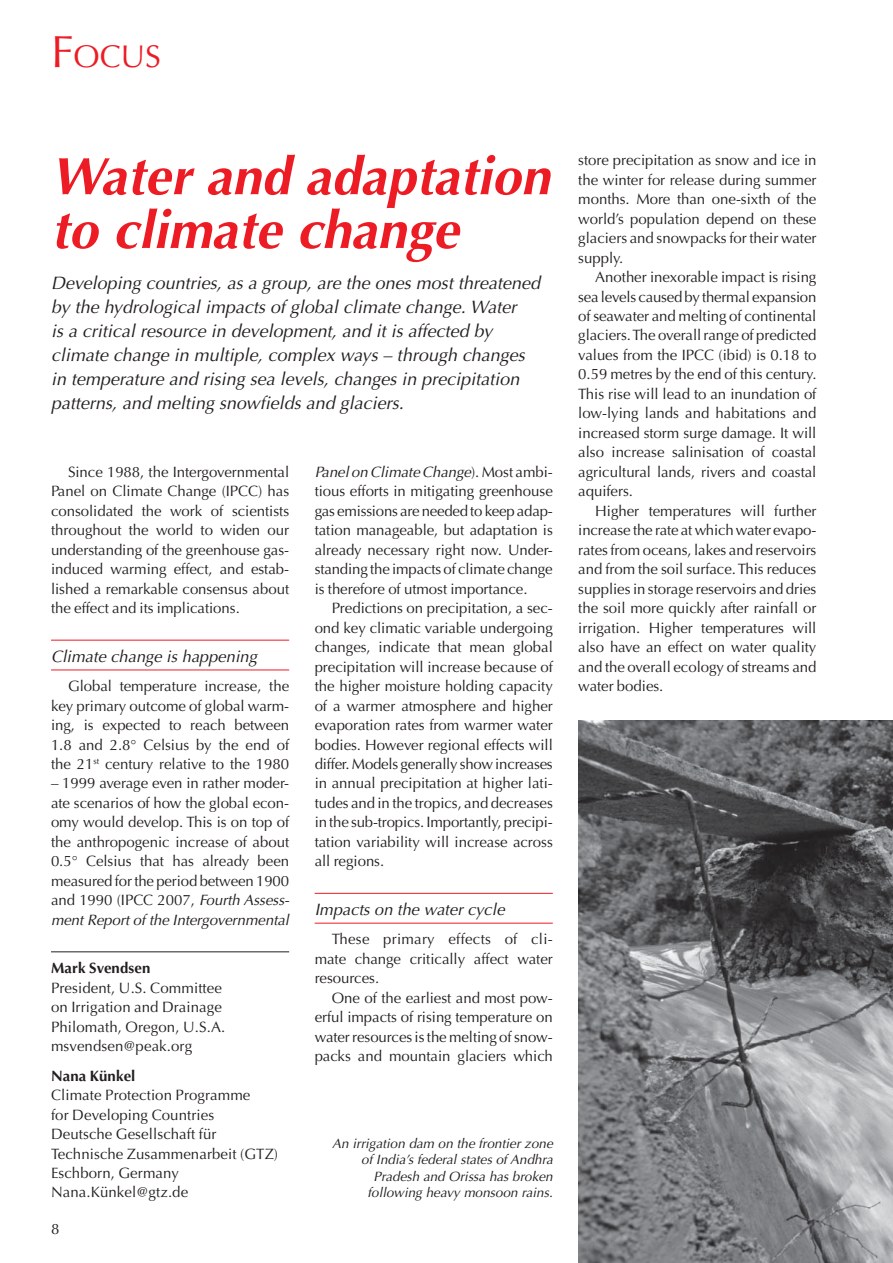
<style>
.page{position:relative;width:893px;height:1263px;background:#fff}
.page>*{position:absolute;margin:0;border:0;box-sizing:border-box;transform-origin:0 0}
.t1{font:italic 700 52.5px/53.7px "Optima";color:#ed1c24}
.t2{font:31.5px "Optima";color:#ed1c24}
.t3{font:italic 18px/24px "Optima";color:#231f20}
.t4{font:italic 16.5px "Optima";color:#231f20}
.t5{font:15px/19.5px "Optima";letter-spacing:-.005em;color:#231f20;text-align:justify}
.t6{font:700 15px "Optima";letter-spacing:.005em;color:#231f20}
.t7{font:italic 13.5px/16.5px "Optima";color:#231f20;text-align:right}
.s1{font-size:45px}
.s2{font-style:italic}
</style>
<div class="page">
<hr style="left:51px;top:640px;width:238px;height:1px;background:#ed1c24">
<hr style="left:51px;top:669px;width:238px;height:1px;background:#ed1c24">
<hr style="left:315px;top:893px;width:238px;height:1px;background:#ed1c24">
<hr style="left:315px;top:923px;width:238px;height:1px;background:#ed1c24">
<hr style="left:51px;top:951px;width:238px;height:1px;background:#231f20">
<img style="left:578px;top:720px;width:315px;height:543px">
<h2 class="t2" style="left:51px;top:43px;width:112px"><span class="s1">F</span>OCUS</h2>
<h1 class="t1" style="left:51px;top:155px;width:500px">Water and adaptation to climate change</h1>
<p class="t3" style="left:51px;top:273px;width:490px">Developing countries, as a group, are the ones most threatened by the hydrological impacts of global climate change. Water<br>is a critical resource in development, and it is affected by climate change in multiple, complex ways – through changes in temperature and rising sea levels, changes in precipitation patterns, and melting snowfields and glaciers.</p>
<p class="t5" style="left:51px;top:463px;width:240px;text-indent:17px">Since 1988, the Intergovernmental Panel on Climate Change (IPCC) has consolidated the work of scientists throughout the world to widen our understanding of the greenhouse gas&shy;induced warming effect, and estab&shy;lished a remarkable consensus about the effect and its implications.</p>
<p class="t4" style="left:51px;top:649px;width:208px">Climate change is happening</p>
<p class="t5" style="left:51px;top:678px;width:240px;text-indent:17px">Global temperature increase, the key primary outcome of global warm&shy;ing, is expected to reach between 1.8 and 2.8° Celsius by the end of the 21<sup>st</sup> century relative to the 1980</p>
<p class="t5" style="left:51px;top:775px;width:240px">– 1999 average even in rather moder&shy;ate scenarios of how the global econ&shy;omy would develop. This is on top of the anthropogenic increase of about 0.5° Celsius that has already been measured for the period between 1900 and 1990 (IPCC 2007, <span class="s2">Fourth Assess&shy;ment Report of the Intergovernmental</span></p>
<p class="t6" style="left:51px;top:962px;width:101px">Mark Svendsen</p>
<p class="t5" style="left:51px;top:979px;width:176px;text-align:left">President, U.S. Committee on Irrigation and Drainage<br>Philomath, Oregon, U.S.A. msvendsen@peak.org</p>
<p class="t6" style="left:51px;top:1069px;width:86px">Nana Künkel</p>
<p class="t5" style="left:51px;top:1087px;width:229px;text-align:left">Climate Protection Programme<br>for Developing Countries<br>Deutsche Gesellschaft für<br>Technische Zusammenarbeit (GTZ)<br>Eschborn, Germany<br>Nana.Künkel@gtz.de</p>
<p class="t5" style="left:51px;top:1220px;width:10px">8</p>
<p class="t5" style="left:315px;top:463px;width:240px"><span class="s2">Panel on Climate Change</span>). Most ambi&shy;tious efforts in mitigating greenhouse gas emissions are needed to keep adap&shy;tation manageable, but adaptation is already necessary right now. Under&shy;standing the impacts of climate change is therefore of utmost importance.</p>
<p class="t5" style="left:315px;top:600px;width:240px;text-indent:17px">Predictions on precipitation, a sec&shy;ond key climatic variable undergoing changes, indicate that mean global precipitation will increase because of the higher moisture holding capacity of a warmer atmosphere and higher evaporation rates from warmer water bodies. However regional effects will differ. Models generally show increases in annual precipitation at higher lati&shy;tudes and in the tropics, and decreases in the sub-tropics. Importantly, precipi&shy;tation variability will increase across all regions.</p>
<p class="t4" style="left:315px;top:903px;width:192px">Impacts on the water cycle</p>
<p class="t5" style="left:315px;top:931px;width:240px;text-indent:17px">These primary effects of cli&shy;mate change critically affect water resources.</p>
<p class="t5" style="left:315px;top:989px;width:240px;text-indent:17px">One of the earliest and most pow&shy;erful impacts of rising temperature on water resources is the melting of snow&shy;packs and mountain glaciers which</p>
<p class="t7" style="left:332px;top:1136px;width:222px">An irrigation dam on the frontier zone of India’s federal states of Andhra Pradesh and Orissa has broken following heavy monsoon rains.</p>
<p class="t5" style="left:578px;top:152px;width:240px">store precipitation as snow and ice in the winter for release during summer months. More than one-sixth of the world’s population depend on these glaciers and snowpacks for their water supply.</p>
<p class="t5" style="left:578px;top:269px;width:240px;text-indent:17px">Another inexorable impact is rising sea levels caused by thermal expansion of seawater and melting of continental glaciers. The overall range of predicted values from the IPCC (ibid) is 0.18 to 0.59 metres by the end of this century.<br>This rise will lead to an inundation of low-lying lands and habitations and increased storm surge damage. It will also increase salinisation of coastal agricultural lands, rivers and coastal aquifers.</p>
<p class="t5" style="left:578px;top:502px;width:240px;text-indent:17px">Higher temperatures will further increase the rate at which water evapo&shy;rates from oceans, lakes and reservoirs and from the soil surface. This reduces supplies in storage reservoirs and dries the soil more quickly after rainfall or irrigation. Higher temperatures will also have an effect on water quality and the overall ecology of streams and water bodies.</p>
</div>
